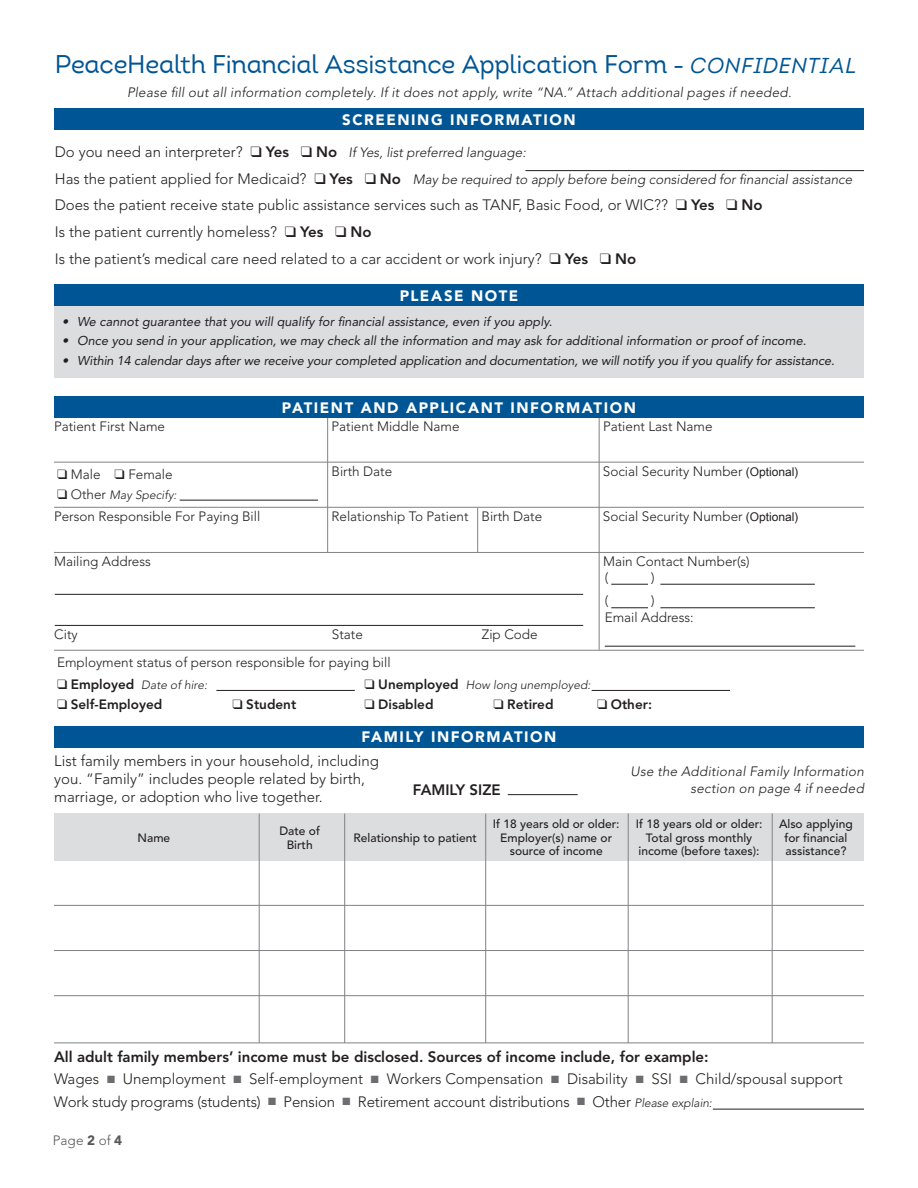
<style>
.page{position:relative;width:918px;height:1188px;background:#fff}
.page>*{position:absolute;margin:0;border:0;box-sizing:border-box;transform-origin:0 0}
.t1{font:25.5px "Intro Book Alt";letter-spacing:-.01em;color:#005594}
.t2{font:300 15px/26.7px "Avenir LT Std";color:#231f20}
.t3{font:900 15px "Avenir LT Std";letter-spacing:.105em;color:#fff}
.t4{font:800 15px "Avenir LT Std";color:#231f20}
.t5{font:italic 300 13.5px/26.7px "Avenir LT Std";letter-spacing:.01em;color:#231f20}
.t6{font:300 13.5px/16.5px "Avenir LT Std";color:#231f20;text-align:center}
.t7{font:800 13.5px "Avenir LT Std";color:#231f20}
.t8{font:300 13.5px "Avenir LT Std";letter-spacing:.005em;color:#57585a}
.t9{font:italic 12.75px "Avenir LT Std";color:#231f20}
.t10{font:500 12px/13.5px "Avenir LT Std";color:#231f20;text-align:center}
.t11{font:italic 300 12px "Avenir LT Std";color:#231f20}
.s1{font-size:24px}
.s2{font-family:"Intro";font-style:italic;font-size:21px}
.s3{font-style:normal;font-size:15px}
.s4{font-weight:800;font-style:normal;font-size:15px}
.s5{font-weight:800}
.s6{font-family:"Arial Unicode MS";font-weight:400;font-size:12px}
.s7{font-style:normal;font-size:13.5px}
.s8{font-weight:800;font-style:normal;font-size:13.5px}
.s9{color:#6c6d70}
.s10{font-style:italic;font-size:12px}
.s11{font-weight:900}
</style>
<div class="page">
<div style="left:54px;top:306px;width:810px;height:72px;background:#dcdddf"></div>
<div style="left:54px;top:726px;width:810px;height:22px;background:#005594"></div>
<div style="left:54px;top:109px;width:810px;height:21px;background:#005594"></div>
<hr style="left:525px;top:170px;width:339px;height:1px;background:#231f20">
<div style="left:54px;top:396px;width:810px;height:22px;background:#005594"></div>
<hr style="left:54px;top:462px;width:810px;height:1px;background:#808285">
<hr style="left:54px;top:507px;width:810px;height:1px;background:#808285">
<hr style="left:54px;top:552px;width:810px;height:1px;background:#808285">
<hr style="left:54px;top:650px;width:810px;height:1px;background:#808285">
<hr style="left:327px;top:418px;width:1px;height:134px;background:#808285">
<hr style="left:477px;top:508px;width:1px;height:44px;background:#808285">
<hr style="left:599px;top:418px;width:1px;height:232px;background:#808285">
<hr style="left:55px;top:594px;width:528px;height:1px;background:#231f20">
<hr style="left:55px;top:625px;width:528px;height:1px;background:#231f20">
<hr style="left:180px;top:500px;width:138px;height:1px;background:#231f20">
<hr style="left:605px;top:646px;width:250px;height:1px;background:#231f20">
<hr style="left:660px;top:584px;width:155px;height:1px;background:#231f20">
<hr style="left:611px;top:584px;width:37px;height:1px;background:#231f20">
<hr style="left:660px;top:607px;width:155px;height:1px;background:#231f20">
<hr style="left:611px;top:607px;width:37px;height:1px;background:#231f20">
<hr style="left:216px;top:690px;width:139px;height:1px;background:#231f20">
<hr style="left:592px;top:690px;width:138px;height:1px;background:#231f20">
<div style="left:54px;top:814px;width:810px;height:47px;background:#dcdddf"></div>
<hr style="left:259px;top:814px;width:1px;height:229px;background:#808285">
<hr style="left:54px;top:905px;width:810px;height:1px;background:#808285">
<hr style="left:54px;top:950px;width:810px;height:1px;background:#808285">
<hr style="left:54px;top:995px;width:810px;height:1px;background:#808285">
<hr style="left:54px;top:1043px;width:810px;height:1px;background:#808285">
<hr style="left:508px;top:794px;width:70px;height:1px;background:#231f20">
<hr style="left:485px;top:814px;width:1px;height:229px;background:#808285">
<hr style="left:344px;top:814px;width:1px;height:229px;background:#808285">
<hr style="left:628px;top:814px;width:1px;height:229px;background:#808285">
<hr style="left:772px;top:814px;width:1px;height:229px;background:#808285">
<hr style="left:713px;top:1109px;width:151px;height:1px;background:#231f20">
<div style="left:54px;top:284px;width:810px;height:22px;background:#005594"></div>
<h1 class="t1" style="left:55px;top:49px;width:803px">PeaceHealth Financial Assistance Application Form <span class="s1">-</span> <span class="s2">CONFIDENTIAL</span></h1>
<p class="t5" style="left:127px;top:79px;width:666px">Please fill out all information completely. If it does not apply, write “NA.” Attach additional pages if needed.</p>
<p class="t3" style="left:342px;top:111px;width:235px">SCREENING INFORMATION</p>
<p class="t5" style="left:55px;top:139px;width:799px"><span class="s3">Do you need an interpreter?</span> ❑ <span class="s4">Yes</span> ❑ <span class="s4">No</span> If Yes, list preferred language:<br><span class="s3">Has the patient applied for Medicaid?</span> ❑ <span class="s4">Yes</span> ❑ <span class="s4">No</span> May be required to apply before being considered for financial assistance</p>
<p class="t2" style="left:55px;top:192px;width:709px">Does the patient receive state public assistance services such as TANF, Basic Food, or WIC?? ❑ <span class="s5">Yes</span> ❑ <span class="s5">No<br></span>Is the patient currently homeless? ❑ <span class="s5">Yes</span> ❑ <span class="s5">No<br></span>Is the patient’s medical care need related to a car accident or work injury? ❑ <span class="s5">Yes</span> ❑ <span class="s5">No</span></p>
<p class="t3" style="left:400px;top:286px;width:120px">PLEASE NOTE</p>
<p class="t9" style="left:62px;top:314px;width:491px">• We cannot guarantee that you will qualify for financial assistance, even if you apply.</p>
<p class="t9" style="left:62px;top:334px;width:746px">• Once you send in your application, we may check all the information and may ask for additional information or proof of income.</p>
<p class="t9" style="left:62px;top:353px;width:774px">• Within 14 calendar days after we receive your completed application and documentation, we will notify you if you qualify for assistance.</p>
<p class="t3" style="left:282px;top:398px;width:356px">PATIENT AND APPLICANT INFORMATION</p>
<p class="t6" style="left:54px;top:418px;width:113px">Patient First Name</p>
<p class="t6" style="left:332px;top:418px;width:130px">Patient Middle Name</p>
<p class="t6" style="left:603px;top:418px;width:111px">Patient Last Name</p>
<p class="t6" style="left:332px;top:463px;width:62px">Birth Date</p>
<p class="t6" style="left:603px;top:463px;width:197px">Social Security Number <span class="s6">(Optional)</span></p>
<p class="t6" style="left:54px;top:508px;width:208px">Person Responsible For Paying Bill</p>
<p class="t6" style="left:332px;top:508px;width:212px">Relationship To Patient Birth Date</p>
<p class="t6" style="left:603px;top:508px;width:197px">Social Security Number <span class="s6">(Optional)</span></p>
<p class="t6" style="left:54px;top:553px;width:98px">Mailing Address</p>
<p class="t6" style="left:603px;top:553px;width:148px">Main Contact Number(s)</p>
<p class="t6" style="left:57px;top:467px;width:117px">❑ Male ❑ Female</p>
<p class="t11" style="left:57px;top:488px;width:121px">❑ <span class="s7">Other</span> May Specify:</p>
<p class="t6" style="left:54px;top:626px;width:25px">City</p>
<p class="t6" style="left:332px;top:626px;width:33px">State</p>
<p class="t6" style="left:482px;top:626px;width:57px">Zip Code</p>
<p class="t6" style="left:605px;top:569px;width:5px">(</p>
<p class="t6" style="left:651px;top:569px;width:5px">)</p>
<p class="t6" style="left:605px;top:592px;width:5px">(</p>
<p class="t6" style="left:605px;top:592px;width:91px">)<br>Email Address:</p>
<p class="t6" style="left:57px;top:654px;width:335px">Employment status of person responsible for paying bill</p>
<p class="t11" style="left:57px;top:678px;width:152px">❑ <span class="s8">Employed</span> Date of hire:</p>
<p class="t11" style="left:365px;top:678px;width:228px">❑ <span class="s8">Unemployed</span> How long unemployed:</p>
<p class="t7" style="left:57px;top:696px;width:107px">❑ Self-Employed</p>
<p class="t7" style="left:233px;top:696px;width:65px">❑ Student</p>
<p class="t7" style="left:365px;top:696px;width:71px">❑ Disabled</p>
<p class="t7" style="left:494px;top:696px;width:62px">❑ Retired</p>
<p class="t7" style="left:597px;top:696px;width:56px">❑ Other:</p>
<p class="t3" style="left:361px;top:728px;width:197px">FAMILY INFORMATION</p>
<p class="t2" style="left:54px;top:752px;width:326px;line-height:18px">List family members in your household, including you. “Family” includes people related by birth, marriage, or adoption who live together.</p>
<p class="t4" style="left:413px;top:780px;width:89px">FAMILY SIZE</p>
<p class="t5" style="left:631px;top:764px;width:235px;line-height:16.5px;text-align:right">Use the Additional Family Information section on page 4 if needed</p>
<p class="t10" style="left:138px;top:831px;width:34px">Name</p>
<p class="t10" style="left:279px;top:824px;width:42px">Date of<br>Birth</p>
<p class="t10" style="left:354px;top:831px;width:125px">Relationship to patient</p>
<p class="t10" style="left:493px;top:818px;width:128px">If 18 years old or older:<br>Employer(s) name or source of income</p>
<p class="t10" style="left:636px;top:818px;width:128px">If 18 years old or older:<br>Total gross monthly income (before taxes):</p>
<p class="t10" style="left:779px;top:818px;width:75px">Also applying for financial assistance?</p>
<p class="t2" style="left:54px;top:1045px;width:790px;line-height:22.5px"><span class="s5">All adult family members’ income must be disclosed. Sources of income include, for example:<br></span>Wages <span class="s9">■</span> Unemployment <span class="s9">■</span> Self-employment <span class="s9">■</span> Workers Compensation <span class="s9">■</span> Disability <span class="s9">■</span> SSI <span class="s9">■</span> Child/spousal support<br>Work study programs (students) <span class="s9">■</span> Pension <span class="s9">■</span> Retirement account distributions <span class="s9">■</span> Other <span class="s10">Please explain:</span></p>
<p class="t8" style="left:53px;top:1133px;width:71px">Page <span class="s11">2</span> of <span class="s11">4</span></p>
</div>
